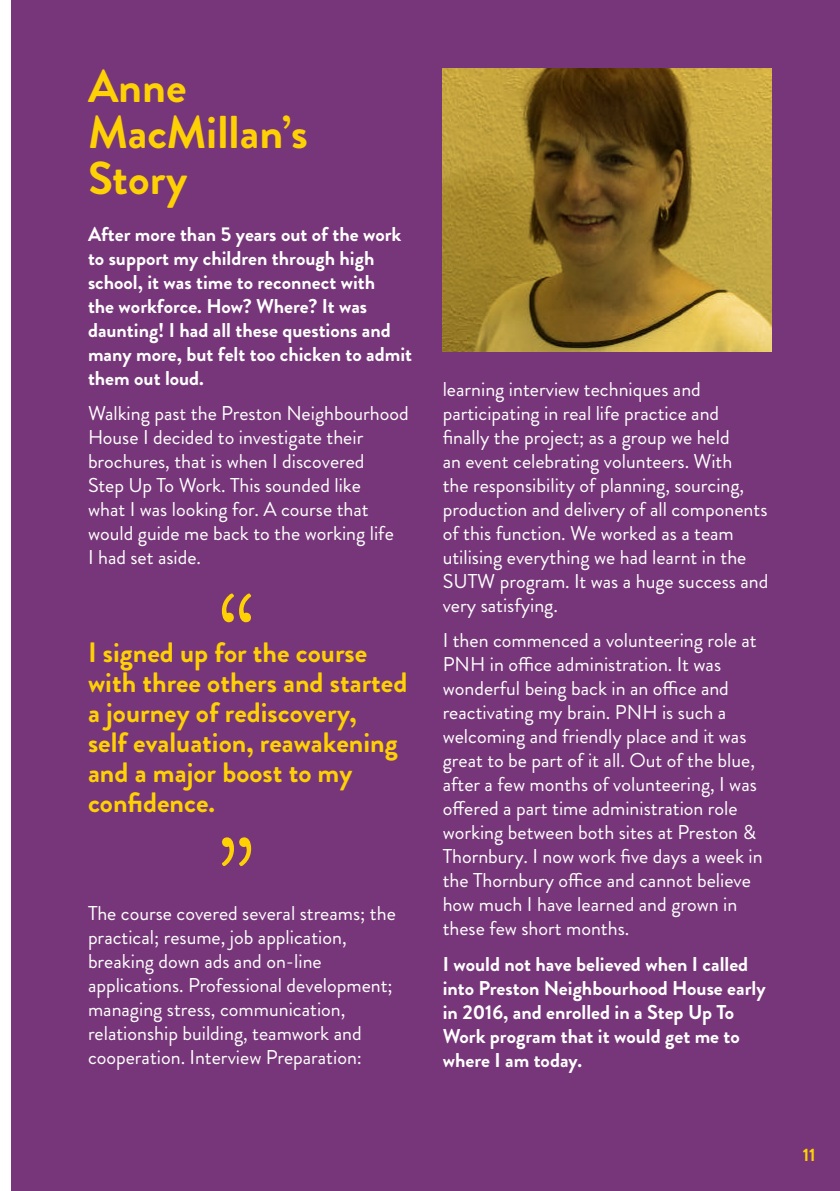
<style>
.page{position:relative;width:840px;height:1191px;background:#fff}
.page>*{position:absolute;margin:0;border:0;box-sizing:border-box;transform-origin:0 0}
.t1{font:700 46px/46px "Brandon Grotesque";color:#fed105}
.t2{font:700 28px/30px "Brandon Grotesque";color:#fed105}
.t3{font:20px/24px "Brandon Grotesque";color:#fff}
.t4{font:700 20px/24px "Brandon Grotesque";color:#fff}
.t5{font:700 18px "Brandon Grotesque";color:#fed105}
</style>
<div class="page">
<div style="left:11px;top:0;width:828px;height:1191px;background:#773679"></div>
<svg style="left:222px;top:593px;width:29px;height:29px"></svg>
<svg style="left:222px;top:837px;width:29px;height:29px"></svg>
<svg style="left:442px;top:68px;width:329px;height:283px"></svg>
<h1 class="t1" style="left:88px;top:64px;width:221px">Anne<br>MacMillan’s<br>Story</h1>
<p class="t4" style="left:88px;top:222px;width:325px">After more than 5 years out of the work to support my children through high school, it was time to reconnect with<br>the workforce. How? Where? It was daunting! I had all these questions and many more, but felt too chicken to admit them out loud.</p>
<p class="t3" style="left:88px;top:402px;width:322px">Walking past the Preston Neighbourhood House I decided to investigate their brochures, that is when I discovered<br>Step Up To Work. This sounded like<br>what I was looking for. A course that would guide me back to the working life<br>I had set aside.</p>
<h2 class="t2" style="left:88px;top:638px;width:321px">I signed up for the course with three others and started a journey of rediscovery,<br>self evaluation, reawakening and a major boost to my confidence.</h2>
<p class="t3" style="left:88px;top:901px;width:309px">The course covered several streams; the practical; resume, job application, breaking down ads and on-line applications. Professional development; managing stress, communication, relationship building, teamwork and cooperation. Interview Preparation:</p>
<p class="t3" style="left:442px;top:377px;width:327px">learning interview techniques and participating in real life practice and finally the project; as a group we held<br>an event celebrating volunteers. With<br>the responsibility of planning, sourcing, production and delivery of all components of this function. We worked as a team utilising everything we had learnt in the SUTW program. It was a huge success and very satisfying.</p>
<p class="t3" style="left:442px;top:628px;width:321px">I then commenced a volunteering role at PNH in office administration. It was wonderful being back in an office and reactivating my brain. PNH is such a welcoming and friendly place and it was great to be part of it all. Out of the blue, after a few months of volunteering, I was offered a part time administration role working between both sites at Preston &amp; Thornbury. I now work five days a week in the Thornbury office and cannot believe how much I have learned and grown in these few short months.</p>
<p class="t4" style="left:442px;top:952px;width:324px">I would not have believed when I called into Preston Neighbourhood House early in 2016, and enrolled in a Step Up To<br>Work program that it would get me to where I am today.</p>
<p class="t5" style="left:802px;top:1142px;width:14px">11</p>
</div>
